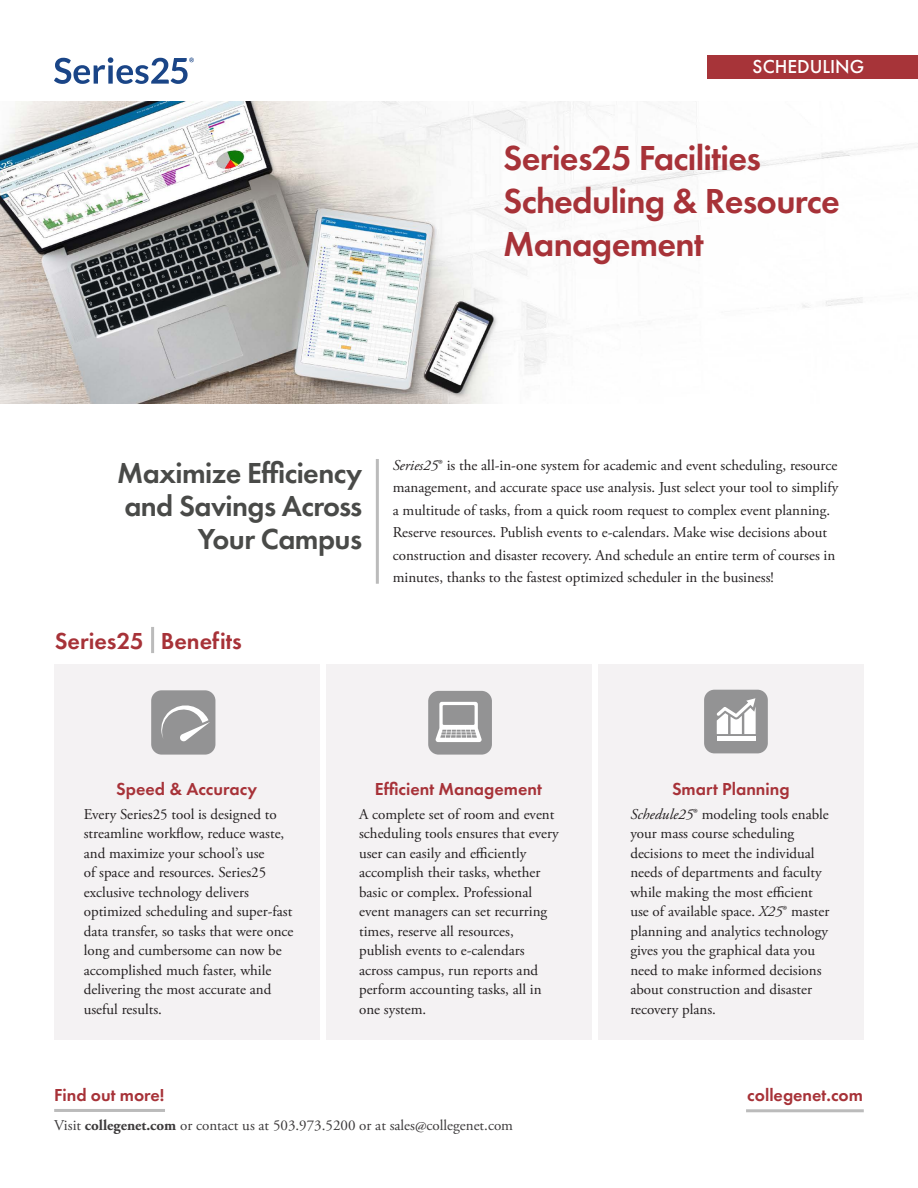
<style>
.page{position:relative;width:918px;height:1188px;background:#fff}
.page>*{position:absolute;margin:0;border:0;box-sizing:border-box;transform-origin:0 0}
.t1{font:600 36px/43.2px "Futura PT";letter-spacing:-.02em;color:#a73238}
.t2{font:600 30px/33px "Futura PT";letter-spacing:-.02em;color:#494a48;text-align:right}
.t3{font:600 24px "Futura PT";color:#a73238}
.t4{font:500 19.5px "Futura PT";color:#fff}
.t5{font:600 18px "Futura PT";color:#a73238}
.t6{font:15px/19.5px "Adobe Garamond Pro";color:#231f20}
.t7{font:15px "Adobe Garamond Pro";color:#3c3a3b}
.s1{font-style:italic}
.s2{font-weight:700}
</style>
<div class="page">
<img style="left:0;top:101px;width:918px;height:303px">
<div style="left:326px;top:664px;width:266px;height:376px;background:#f4f2f3"></div>
<div style="left:54px;top:664px;width:265px;height:376px;background:#f4f2f3"></div>
<div style="left:599px;top:664px;width:265px;height:376px;background:#f4f2f3"></div>
<hr style="left:376px;top:459px;width:3px;height:125px;background:#bbb">
<hr style="left:54px;top:1109px;width:111px;height:3px;background:#bbb">
<div style="left:704px;top:690px;width:64px;height:63px;background:#939394;border-radius:10px"></div>
<div style="left:151px;top:690px;width:64px;height:65px;background:#939394;border-radius:10px"></div>
<div style="left:428px;top:691px;width:64px;height:64px;background:#939394;border-radius:10px"></div>
<svg style="left:435px;top:702px;width:47px;height:40px"></svg>
<hr style="left:717px;top:737px;width:39px;height:4px;background:#fff">
<svg style="left:717px;top:698px;width:39px;height:36px"></svg>
<hr style="left:151px;top:627px;width:3px;height:26px;background:#bbb">
<hr style="left:746px;top:1109px;width:118px;height:3px;background:#bbb">
<div style="left:707px;top:55px;width:211px;height:24px;background:#a73439"></div>
<svg style="left:54px;top:57px;width:140px;height:27px"></svg>
<svg style="left:161px;top:705px;width:49px;height:37px"></svg>
<p class="t4" style="left:753px;top:55px;width:113px">SCHEDULING</p>
<p class="t1" style="left:503px;top:136px;width:338px">Series25 Facilities<br>Scheduling &amp; Resource<br>Management</p>
<p class="t2" style="left:117px;top:456px;width:246px">Maximize Efficiency</p>
<p class="t2" style="left:124px;top:489px;width:239px">and Savings Across<br>Your Campus</p>
<p class="t3" style="left:55px;top:626px;width:189px">Series25 Benef its</p>
<p class="t6" style="left:393px;top:454px;width:447px;line-height:22.5px"><span class="s1">Series25</span>® is the all-in-one system for academic and event scheduling, resource management, and accurate space use analysis. Just select your tool to simplify a multitude of tasks, from a quick room request to complex event planning.<br>Reserve resources. Publish events to e-calendars. Make wise decisions about construction and disaster recovery. And schedule an entire term of courses in minutes, thanks to the fastest optimized scheduler in the business!</p>
<p class="t5" style="left:116px;top:777px;width:142px">Speed &amp; Accuracy</p>
<p class="t5" style="left:375px;top:777px;width:169px">Efficient Management</p>
<p class="t5" style="left:672px;top:777px;width:119px">Smart Planning</p>
<p class="t6" style="left:84px;top:805px;width:211px">Every Series25 tool is designed to streamline workflow, reduce waste, and maximize your school’s use<br>of space and resources. Series25 exclusive technology delivers optimized scheduling and super-fast data transfer, so tasks that were once long and cumbersome can now be accomplished much faster, while delivering the most accurate and useful results.</p>
<p class="t6" style="left:359px;top:805px;width:201px">A complete set of room and event scheduling tools ensures that every user can easily and efficiently accomplish their tasks, whether basic or complex. Professional event managers can set recurring times, reserve all resources, publish events to e-calendars across campus, run reports and perform accounting tasks, all in one system.</p>
<p class="t6" style="left:630px;top:805px;width:201px"><span class="s1">Schedule25</span>® modeling tools enable your mass course scheduling decisions to meet the individual needs of departments and faculty while making the most efficient use of available space. <span class="s1">X25</span>® master planning and analytics technology gives you the graphical data you need to make informed decisions about construction and disaster recovery plans.</p>
<p class="t5" style="left:54px;top:1084px;width:112px">Find out more!</p>
<p class="t7" style="left:54px;top:1116px;width:461px">Visit <span class="s2">collegenet.com</span> or contact us at 503.973.5200 or at sales@collegenet.com</p>
<p class="t5" style="left:747px;top:1084px;width:117px">collegenet.com</p>
</div>
